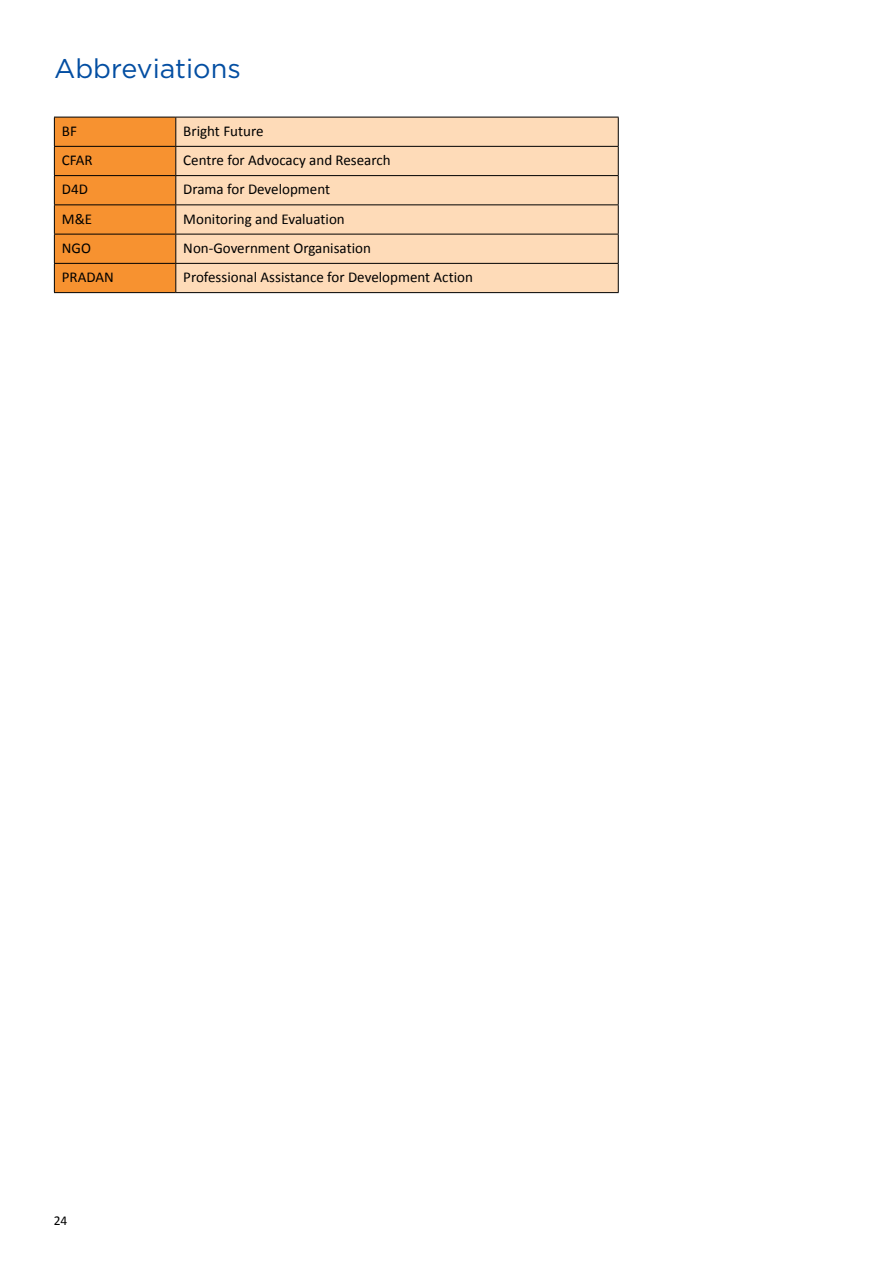
<style>
.page{position:relative;width:893px;height:1263px;background:#fff}
.page>*{position:absolute;margin:0;border:0;box-sizing:border-box;transform-origin:0 0}
.t1{font:27px "Gotham";color:#034ea2}
.t2{font:15px "Calibri";color:#000}
.t3{font:13.5px "Calibri";color:#000}
</style>
<div class="page">
<div style="left:176px;top:118px;width:442px;height:174px;background:#fedbb8"></div>
<hr style="left:176px;top:117px;width:443px;height:1px;background:#000">
<hr style="left:176px;top:146px;width:443px;height:1px;background:#000">
<hr style="left:176px;top:175px;width:443px;height:1px;background:#000">
<hr style="left:176px;top:204px;width:443px;height:1px;background:#000">
<hr style="left:176px;top:234px;width:443px;height:1px;background:#000">
<hr style="left:176px;top:263px;width:443px;height:1px;background:#000">
<svg style="left:54px;top:117px;width:122px;height:175px;background:#eb8b2e"></svg>
<svg style="left:618px;top:117px;width:1px;height:175px"></svg>
<hr style="left:54px;top:292px;width:122px;height:1px;background:#000">
<hr style="left:176px;top:292px;width:443px;height:1px;background:#000">
<h1 class="t1" style="left:54px;top:52px;width:188px">Abbreviations</h1>
<p class="t2" style="left:62px;top:121px;width:17px">BF</p>
<p class="t2" style="left:183px;top:121px;width:82px">Bright Future</p>
<p class="t2" style="left:62px;top:151px;width:32px">CFAR</p>
<p class="t2" style="left:183px;top:151px;width:209px">Centre for Advocacy and Research</p>
<p class="t2" style="left:62px;top:180px;width:28px">D4D</p>
<p class="t2" style="left:183px;top:180px;width:148px">Drama for Development</p>
<p class="t2" style="left:62px;top:209px;width:32px">M&amp;E</p>
<p class="t2" style="left:183px;top:209px;width:163px">Monitoring and Evaluation</p>
<p class="t2" style="left:62px;top:238px;width:31px">NGO</p>
<p class="t2" style="left:183px;top:238px;width:189px">Non-Government Organisation</p>
<p class="t2" style="left:62px;top:268px;width:53px">PRADAN</p>
<p class="t2" style="left:183px;top:268px;width:291px">Professional Assistance for Development Action</p>
<p class="t3" style="left:54px;top:1212px;width:15px">24</p>
</div>
